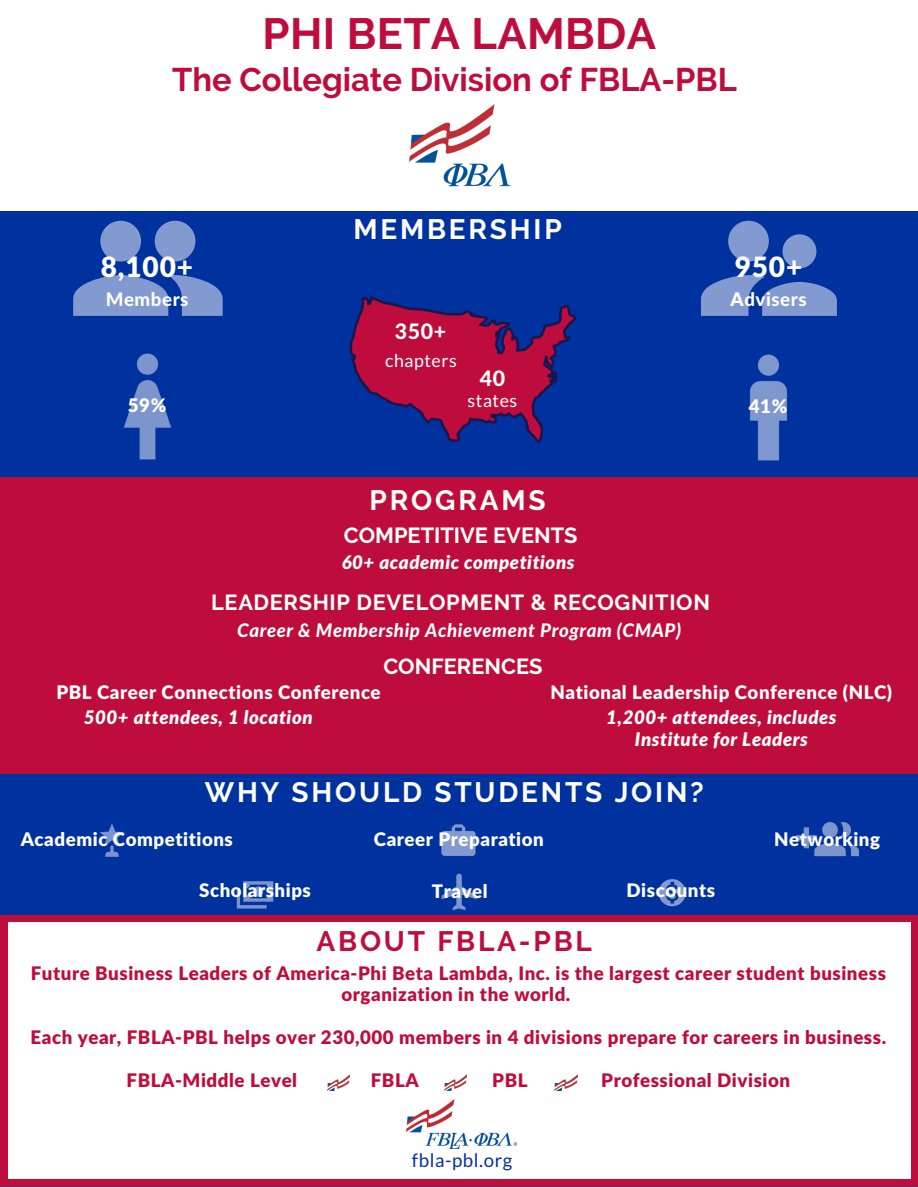
<style>
.page{position:relative;width:918px;height:1188px;background:#fff}
.page>*{position:absolute;margin:0;border:0;box-sizing:border-box;transform-origin:0 0}
.t1{font:700 43.65px "Raleway";letter-spacing:.01em;color:#be0d3d}
.t2{font:700 32.7px "Raleway";color:#be0d3d}
.t3{font:700 28.05px "Raleway";letter-spacing:.1em;color:#fefffa}
.t4{font:700 28.05px "Raleway";letter-spacing:.1em;color:#be0d3d}
.t5{font:900 28.05px "Lato Latin";letter-spacing:.03em;color:#fefffa}
.t6{font:700 21.75px "Raleway";letter-spacing:.03em;color:#fefffa}
.t7{font:700 21.75px "Raleway";color:#fefffa}
.t8{font:800 21.3px "Lato Latin";color:#fefffa}
.t9{font:900 18.6px/21.3px "Lato Latin";letter-spacing:.03em;color:#be0d3d;text-align:center}
.t10{font:900 18.6px "Lato Latin";letter-spacing:.03em;color:#fefffa}
.t11{font:italic 900 18.6px/21.3px "Lato";letter-spacing:.03em;color:#fefffa;text-align:center}
.t12{font:italic 800 18.6px "Lato";letter-spacing:.03em;color:#fefffa}
.t13{font:800 18.6px "Lato Latin";letter-spacing:.03em;color:#fefffa}
.t14{font:18.6px "Lato";letter-spacing:.03em;color:#00329f}
.t15{font:17.85px "Lato";letter-spacing:.03em;color:#fefffa}
.s1{font-weight:800}
.s2{font-weight:900}
</style>
<div class="page">
<div style="left:0;top:477px;width:918px;height:308px;background:#be0d3d"></div>
<div style="left:0;top:211px;width:918px;height:266px;background:#00329f"></div>
<svg style="left:73px;top:221px;width:150px;height:95px"></svg>
<img style="left:749px;top:354px;width:39px;height:107px">
<svg style="left:701px;top:221px;width:136px;height:95px"></svg>
<img style="left:123px;top:353px;width:49px;height:107px">
<svg style="left:350px;top:296px;width:226px;height:147px"></svg>
<div style="left:911px;top:1179px;width:7px;height:7px;background:#be0d3d"></div>
<div style="left:0;top:921px;width:8px;height:258px;background:#be0d3d"></div>
<div style="left:0;top:1179px;width:8px;height:7px;background:#be0d3d"></div>
<div style="left:911px;top:921px;width:7px;height:258px;background:#be0d3d"></div>
<div style="left:7px;top:1179px;width:905px;height:7px;background:#be0d3d"></div>
<div style="left:911px;top:914px;width:7px;height:7px;background:#be0d3d"></div>
<div style="left:0;top:914px;width:8px;height:7px;background:#be0d3d"></div>
<div style="left:7px;top:914px;width:905px;height:7px;background:#be0d3d"></div>
<div style="left:0;top:774px;width:918px;height:141px;background:#00329f"></div>
<img style="left:406px;top:1099px;width:110px;height:50px">
<img style="left:236px;top:881px;width:38px;height:28px">
<img style="left:441px;top:873px;width:36px;height:38px">
<img style="left:441px;top:824px;width:35px;height:32px">
<img style="left:100px;top:823px;width:24px;height:34px">
<img style="left:797px;top:822px;width:61px;height:35px">
<svg style="left:659px;top:879px;width:27px;height:27px"></svg>
<img style="left:327px;top:1074px;width:23px;height:16px">
<img style="left:444px;top:1074px;width:23px;height:16px">
<img style="left:555px;top:1075px;width:22px;height:15px">
<img style="left:410px;top:105px;width:101px;height:82px">
<h1 class="t1" style="left:262px;top:9px;width:395px">PHI BETA LAMBDA</h1>
<h2 class="t2" style="left:172px;top:61px;width:566px">The Collegiate Division of FBLA-PBL</h2>
<h3 class="t3" style="left:353px;top:213px;width:210px">MEMBERSHIP</h3>
<h3 class="t5" style="left:101px;top:250px;width:94px">8,100<span class="s1">+</span></h3>
<h3 class="t5" style="left:735px;top:250px;width:69px">950<span class="s1">+</span></h3>
<p class="t13" style="left:106px;top:288px;width:84px">Members</p>
<p class="t8" style="left:395px;top:319px;width:53px">350+</p>
<p class="t15" style="left:385px;top:350px;width:73px">chapters</p>
<p class="t8" style="left:480px;top:366px;width:27px">40</p>
<p class="t13" style="left:731px;top:288px;width:78px"><span class="s2">A</span>dvisers</p>
<p class="t15" style="left:468px;top:391px;width:51px">states</p>
<p class="t10" style="left:128px;top:394px;width:40px">59%</p>
<p class="t10" style="left:749px;top:395px;width:40px">41%</p>
<h3 class="t3" style="left:370px;top:484px;width:177px">PROGRAMS</h3>
<p class="t7" style="left:344px;top:523px;width:235px">COMPETITIVE EVENTS</p>
<p class="t11" style="left:342px;top:551px;width:234px">60+ academic competitions</p>
<p class="t6" style="left:211px;top:590px;width:500px">LEADERSHIP DEVELOPMENT &amp; RECOGNITION</p>
<p class="t12" style="left:237px;top:616px;width:445px">Career &amp; Membership Achievement Program (CMAP)</p>
<p class="t7" style="left:383px;top:654px;width:161px">CONFERENCES</p>
<p class="t10" style="left:56px;top:681px;width:326px">PBL Career Connections Conference</p>
<p class="t11" style="left:84px;top:706px;width:230px">500+ attendees, 1 location</p>
<p class="t10" style="left:551px;top:681px;width:343px">National Leadership Conference (NLC)</p>
<p class="t11" style="left:606px;top:706px;width:232px">1,200+ attendees, includes<br>Institute for Leaders</p>
<h3 class="t3" style="left:205px;top:776px;width:500px">WHY SHOULD STUDENTS JOIN?</h3>
<p class="t10" style="left:21px;top:828px;width:214px">Academic Competitions</p>
<p class="t10" style="left:199px;top:879px;width:113px">Scholarships</p>
<p class="t10" style="left:374px;top:828px;width:171px">Career Preparation</p>
<p class="t10" style="left:432px;top:880px;width:57px">Travel</p>
<h3 class="t4" style="left:317px;top:925px;width:277px">ABOUT FBLA-PBL</h3>
<p class="t10" style="left:627px;top:879px;width:90px">Discounts</p>
<p class="t10" style="left:774px;top:828px;width:108px">Networking</p>
<p class="t9" style="left:31px;top:962px;width:857px">Future Business Leaders of America-Phi Beta Lambda, Inc. is the largest career student business organization in the world.</p>
<p class="t9" style="left:31px;top:1026px;width:857px">Each year, FBLA-PBL helps over 230,000 members in 4 divisions prepare for careers in business.</p>
<p class="t9" style="left:127px;top:1069px;width:172px">FBLA-Middle Level</p>
<p class="t9" style="left:371px;top:1069px;width:49px">FBLA</p>
<p class="t9" style="left:492px;top:1069px;width:37px">PBL</p>
<p class="t9" style="left:601px;top:1069px;width:190px">Professional Division</p>
<p class="t14" style="left:412px;top:1149px;width:102px">fbla-pbl.org</p>
</div>
